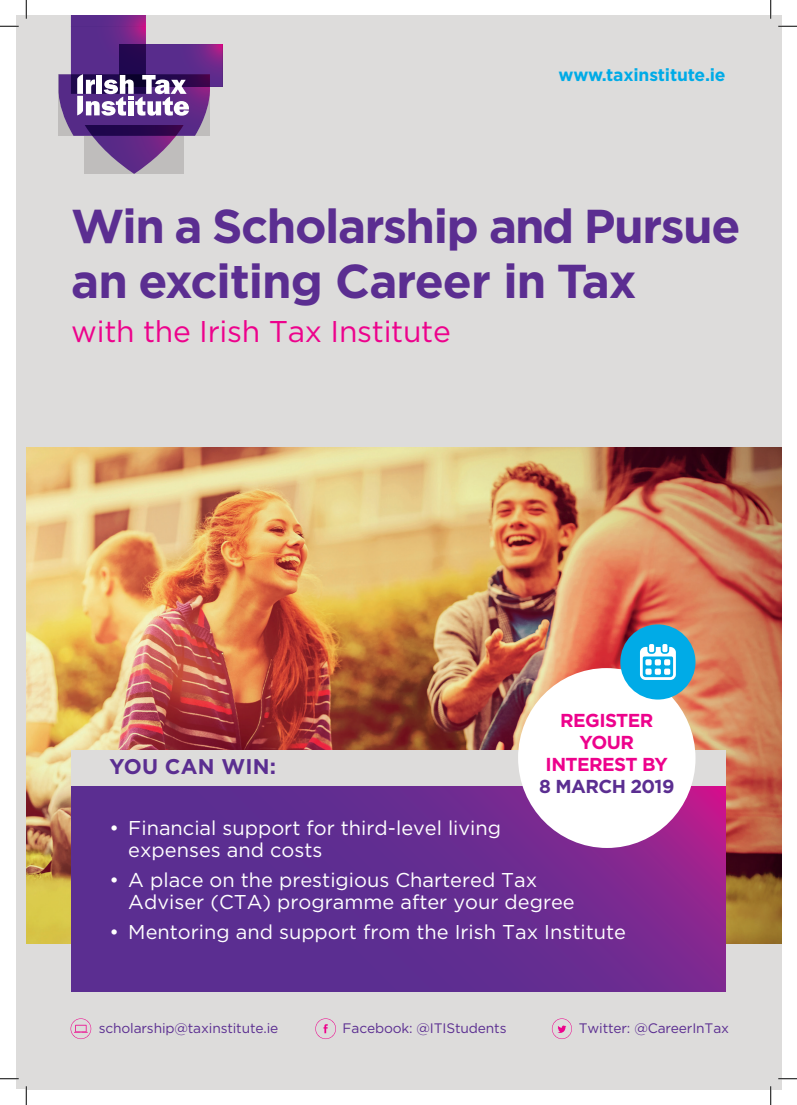
<style>
.page{position:relative;width:797px;height:1105px;background:#fff}
.page>*{position:absolute;margin:0;border:0;box-sizing:border-box;transform-origin:0 0}
.t1{font:700 47.5px/55px "Gotham";letter-spacing:-.03em;color:#5b2e91}
.t2{font:30px "Gotham";letter-spacing:-.01em;color:#ed028c}
.t3{font:700 21.25px "Gotham";letter-spacing:.01em;color:#5b2e91}
.Bullets{font:20px/22.5px "Gotham";color:#fff}
.t4{font:700 18.75px/21.9px "Gotham";letter-spacing:-.03em;color:#ed028c;text-align:center}
.t5{font:700 17.5px "Gotham";letter-spacing:-.01em;color:#00abe7}
.t6{font:13.75px "Gotham";letter-spacing:-.01em;color:#5b2e91}
.s1{color:#5b2e91}
</style>
<div class="page">
<div style="left:16px;top:16px;width:765px;height:1073px;background:#dddcdb"></div>
<img style="left:26px;top:448px;width:755px;height:496px">
<svg style="left:58px;top:16px;width:164px;height:158px"></svg>
<svg style="left:71px;top:785px;width:654px;height:207px"></svg>
<svg style="left:552px;top:1018px;width:20px;height:21px"></svg>
<svg style="left:71px;top:1018px;width:20px;height:21px"></svg>
<div style="left:71px;top:750px;width:654px;height:35px;background:#dddcdb"></div>
<svg style="left:315px;top:1018px;width:21px;height:21px"></svg>
<div style="left:518px;top:668px;width:177px;height:180px;background:#fff;border-radius:50%"></div>
<div style="left:620px;top:624px;width:75px;height:75px;background:#00abe7;border-radius:50%"></div>
<svg style="left:640px;top:644px;width:36px;height:36px"></svg>
<svg style="left:0;top:25px;width:19px;height:2px"></svg>
<svg style="left:778px;top:25px;width:19px;height:2px"></svg>
<svg style="left:0;top:1078px;width:19px;height:1px"></svg>
<svg style="left:778px;top:1078px;width:19px;height:1px"></svg>
<svg style="left:25px;top:0;width:2px;height:19px"></svg>
<svg style="left:25px;top:1086px;width:2px;height:19px"></svg>
<svg style="left:770px;top:0;width:1px;height:19px"></svg>
<svg style="left:770px;top:1086px;width:1px;height:19px"></svg>
<p class="t5" style="left:558px;top:63px;width:168px">www.taxinstitute.ie</p>
<p class="t1" style="left:71px;top:199px;width:670px">Win a Scholarship and Pursue an exciting Career in Tax</p>
<p class="t2" style="left:71px;top:315px;width:381px">with the Irish Tax Institute</p>
<p class="t3" style="left:110px;top:753px;width:168px">YOU CAN WIN:</p>
<p class="t4" style="left:539px;top:710px;width:137px">REGISTER<br>YOUR<br>INTEREST BY<br><span class="s1">8 MARCH 2019</span></p>
<p class="Bullets" style="left:128px;top:816px;width:374px;text-indent:-19px">• Financial support for third-level living expenses and costs</p>
<p class="Bullets" style="left:128px;top:868px;width:448px;text-indent:-19px">• A place on the prestigious Chartered Tax<br>Adviser (CTA) programme after your degree</p>
<p class="Bullets" style="left:110px;top:920px;width:518px">• Mentoring and support from the Irish Tax Institute</p>
<p class="t6" style="left:99px;top:1021px;width:181px">scholarship@taxinstitute.ie</p>
<p class="t6" style="left:342px;top:1021px;width:165px">Facebook: @ITIStudents</p>
<p class="t6" style="left:578px;top:1021px;width:152px">Twitter: @CareerInTax</p>
</div>
